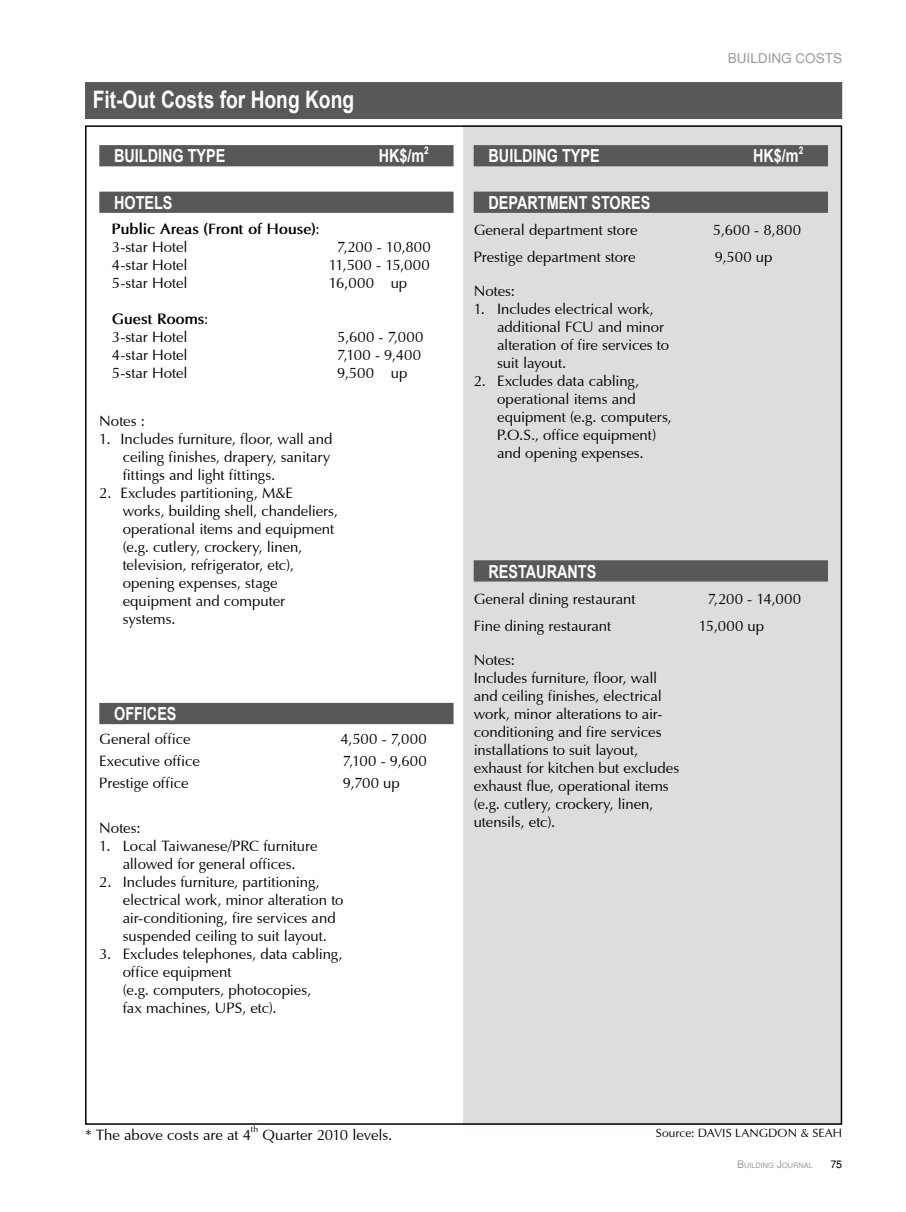
<style>
.page{position:relative;width:906px;height:1212px;background:#fff}
.page>*{position:absolute;margin:0;border:0;box-sizing:border-box;transform-origin:0 0}
.t1{font:700 24px "Arial";color:#fff;scale:.8 1}
.t2{font:700 18px "Arial";color:#fff;scale:.8 1}
.t3{font:15px/18px "Optimum";letter-spacing:-.005em;color:#000}
.t4{font:700 15px "Optima";letter-spacing:-.005em;color:#000}
.t5{font:15px/18px "Optimum";letter-spacing:.02em;color:#000}
.t6{font:13.5px "Helvetica";color:#9f9fa0}
.t7{font:12px "Optimum";letter-spacing:.005em;color:#000}
.t8{font:10.5px "Helvetica";color:#000}
.t9{font:700 10.5px "Arial";color:#fff;scale:.8 1}
.t10{font:8.7px "Optimum";color:#000}
.t11{font:7.35px "Helvetica";color:#9f9fa0}
.s1{font-family:"Optimum";font-weight:400}
.s2{font-size:10.5px}
</style>
<div class="page">
<div style="left:85px;top:82px;width:757px;height:37px;background:#595757"></div>
<div style="left:463px;top:125px;width:379px;height:1000px;background:#dcdddd"></div>
<div style="left:99px;top:145px;width:354px;height:21px;background:#595757"></div>
<div style="left:99px;top:192px;width:354px;height:21px;background:#595757"></div>
<div style="left:474px;top:145px;width:354px;height:21px;background:#595757"></div>
<div style="left:474px;top:192px;width:354px;height:21px;background:#595757"></div>
<div style="left:474px;top:560px;width:354px;height:21px;background:#595757"></div>
<div style="left:99px;top:703px;width:354px;height:21px;background:#595757"></div>
<h1 class="t1" style="left:93px;top:84px;width:328px">Fit-Out Costs for Hong Kong</h1>
<p class="t2" style="left:114px;top:144px;width:141px">BUILDING TYPE</p>
<p class="t2" style="left:379px;top:144px;width:59px">HK$/m</p>
<p class="t9" style="left:424px;top:143px;width:7px">2</p>
<p class="t2" style="left:114px;top:191px;width:75px">HOTELS</p>
<p class="t4" style="left:112px;top:220px;width:209px">Public Areas (Front of House)<span class="s1">:</span></p>
<p class="t3" style="left:112px;top:238px;width:77px;text-align:justify">3-star Hotel 4-star Hotel 5-star Hotel</p>
<p class="t4" style="left:112px;top:310px;width:98px">Guest Rooms<span class="s1">:</span></p>
<p class="t3" style="left:112px;top:328px;width:77px;text-align:justify">3-star Hotel 4-star Hotel 5-star Hotel</p>
<p class="t3" style="left:329px;top:238px;width:104px;text-align:justify;text-indent:8px">7,200 - 10,800<br>11,500 - 15,000<br>16,000 up</p>
<p class="t5" style="left:337px;top:328px;width:88px">5,600 - 7,000<br>7,100 - 9,400<br>9,500 up</p>
<p class="t3" style="left:99px;top:412px;width:47px">Notes :</p>
<p class="t3" style="left:123px;top:430px;width:211px;text-indent:-23px">1. Includes furniture, floor, wall and ceiling finishes, drapery, sanitary fittings and light fittings.</p>
<p class="t3" style="left:123px;top:484px;width:217px;text-indent:-23px">2. Excludes partitioning, M&amp;E works, building shell, chandeliers, operational items and equipment (e.g. cutlery, crockery, linen, television, refrigerator, etc), opening expenses, stage equipment and computer systems.</p>
<p class="t2" style="left:114px;top:702px;width:80px">OFFICES</p>
<p class="t3" style="left:99px;top:730px;width:93px">General office</p>
<p class="t3" style="left:340px;top:730px;width:88px">4,500 - 7,000</p>
<p class="t3" style="left:99px;top:752px;width:102px">Executive office</p>
<p class="t3" style="left:343px;top:752px;width:85px">7,100 - 9,600</p>
<p class="t3" style="left:99px;top:774px;width:91px">Prestige office</p>
<p class="t3" style="left:343px;top:774px;width:59px">9,700 up</p>
<p class="t3" style="left:99px;top:819px;width:43px">Notes:</p>
<p class="t3" style="left:99px;top:837px;width:220px;text-align:center">1. Local Taiwanese/PRC furniture allowed for general offices.</p>
<p class="t3" style="left:123px;top:873px;width:222px;text-indent:-23px">2. Includes furniture, partitioning, electrical work, minor alteration to air-conditioning, fire services and suspended ceiling to suit layout.</p>
<p class="t3" style="left:123px;top:945px;width:221px;text-indent:-23px">3. Excludes telephones, data cabling, office equipment<br>(e.g. computers, photocopies,<br>fax machines, UPS, etc).</p>
<p class="t6" style="left:728px;top:50px;width:116px">BUILDING COSTS</p>
<p class="t2" style="left:488px;top:144px;width:141px">BUILDING TYPE</p>
<p class="t2" style="left:753px;top:144px;width:59px">HK$/m</p>
<p class="t9" style="left:798px;top:143px;width:7px">2</p>
<p class="t2" style="left:488px;top:191px;width:204px">DEPARTMENT STORES</p>
<p class="t3" style="left:474px;top:221px;width:165px">General department store</p>
<p class="t3" style="left:713px;top:221px;width:90px">5,600 - 8,800</p>
<p class="t3" style="left:474px;top:248px;width:163px">Prestige department store</p>
<p class="t3" style="left:715px;top:248px;width:59px">9,500 up</p>
<p class="t3" style="left:474px;top:282px;width:43px">Notes:</p>
<p class="t3" style="left:497px;top:300px;width:174px;text-indent:-23px">1. Includes electrical work, additional FCU and minor alteration of fire services to suit layout.</p>
<p class="t3" style="left:497px;top:372px;width:176px;text-indent:-23px">2. Excludes data cabling, operational items and equipment (e.g. computers,<br>P.O.S., office equipment) and opening expenses.</p>
<p class="t2" style="left:488px;top:559px;width:136px">RESTAURANTS</p>
<p class="t3" style="left:474px;top:590px;width:163px">General dining restaurant</p>
<p class="t3" style="left:707px;top:590px;width:95px">7,200 - 14,000</p>
<p class="t3" style="left:474px;top:617px;width:139px">Fine dining restaurant</p>
<p class="t3" style="left:699px;top:617px;width:67px">15,000 up</p>
<p class="t3" style="left:474px;top:651px;width:207px">Notes:<br>Includes furniture, floor, wall and ceiling finishes, electrical work, minor alterations to air&shy;conditioning and fire services installations to suit layout, exhaust for kitchen but excludes exhaust flue, operational items (e.g. cutlery, crockery, linen, utensils, etc).</p>
<p class="t3" style="left:85px;top:1125px;width:167px">* The above costs are at 4</p>
<p class="t10" style="left:251px;top:1124px;width:9px">th</p>
<p class="t3" style="left:262px;top:1125px;width:131px">Quarter 2010 levels.</p>
<p class="t7" style="left:656px;top:1126px;width:188px">Source: DAVIS LANGDON &amp; SEAH</p>
<p class="t11" style="left:737px;top:1161px;width:77px"><span class="s2">B</span>UILDING <span class="s2">J</span>OURNAL</p>
<p class="t8" style="left:830px;top:1158px;width:13px">75</p>
</div>
